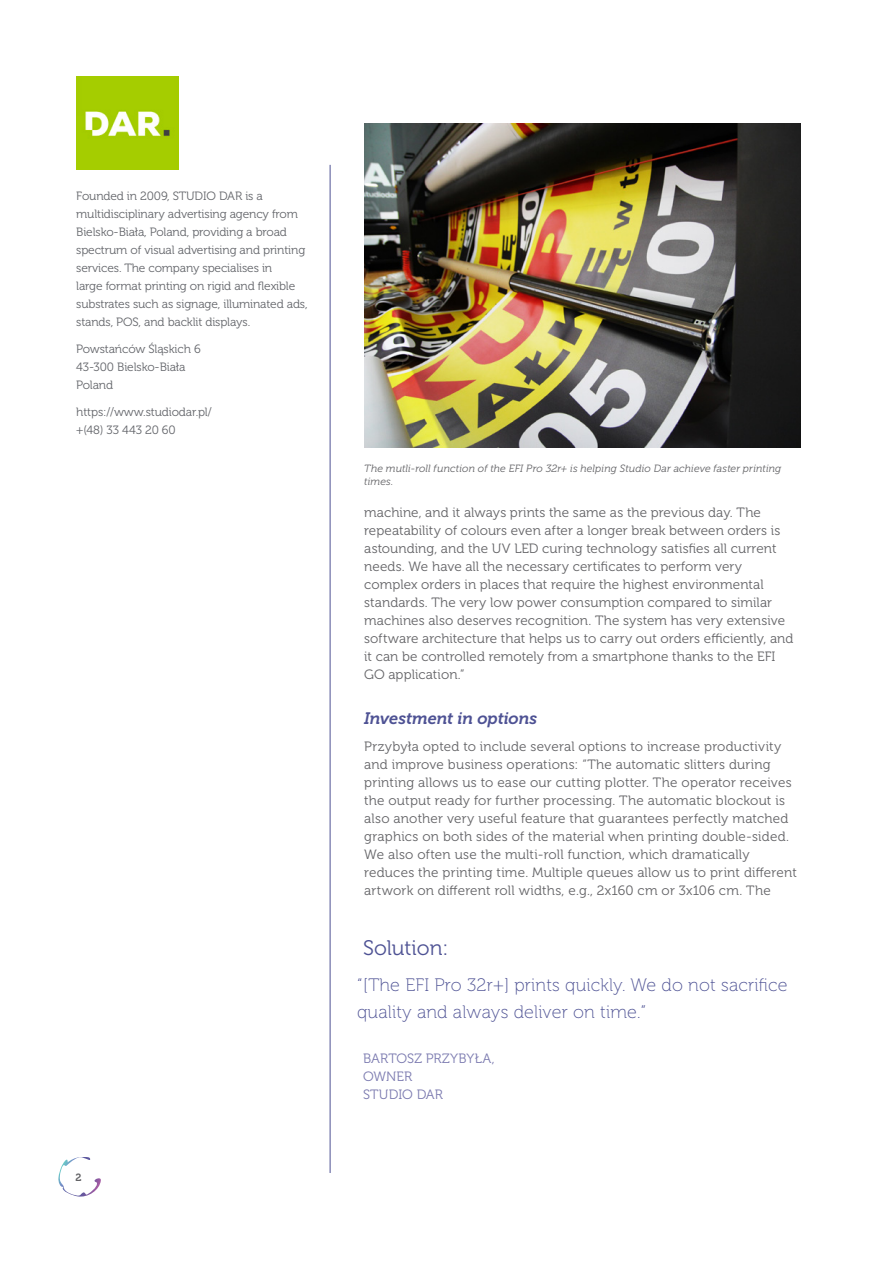
<style>
.page{position:relative;width:893px;height:1263px;background:#fff}
.page>*{position:absolute;margin:0;border:0;box-sizing:border-box;transform-origin:0 0}
.t1{font:21px "Museo 300";color:#4e5294}
.t2{font:18px/27px "Museo 100";letter-spacing:.01em;color:#4e5294}
.t3{font:italic 16.5px "Museo 700";letter-spacing:-.005em;color:#4e5294}
.t4{font:13.5px/18px "Museo 300";letter-spacing:.01em;color:#636366}
.t5{font:13.5px/18px "Museo 300";color:#7a79af}
.t6{font:12px/18px "Museo 300";letter-spacing:-.01em;color:#63656a}
.t7{font:italic 10.5px/13.5px "Museo 300";letter-spacing:.015em;color:#636366}
.t8{font:10.5px "Museo 700";color:#636366}
</style>
<div class="page">
<hr style="left:330px;top:165px;width:1px;height:1008px;background:#4e5294">
<svg style="left:58px;top:1157px;width:43px;height:40px"></svg>
<img style="left:364px;top:123px;width:436px;height:324px">
<img style="left:77px;top:77px;width:102px;height:93px">
<p class="t6" style="left:76px;top:187px;width:233px">Founded in 2009, STUDIO DAR is a multidisciplinary advertising agency from Bielsko-Biała, Poland, providing a broad spectrum of visual advertising and printing services. The company specialises in<br>large format printing on rigid and flexible substrates such as signage, illuminated ads, stands, POS, and backlit displays.</p>
<p class="t6" style="left:76px;top:340px;width:126px">Powstańców Śląskich 6<br>43-300 Bielsko-Biała<br>Poland</p>
<p class="t6" style="left:76px;top:403px;width:137px">https://www.studiodar.pl/ +(48) 33 443 20 60</p>
<p class="t8" style="left:76px;top:1171px;width:8px">2</p>
<p class="t7" style="left:364px;top:461px;width:419px">The mutli-roll function of the EFI Pro 32r+ is helping Studio Dar achieve faster printing times.</p>
<p class="t4" style="left:364px;top:504px;width:431px">machine, and it always prints the same as the previous day. The repeatability of colours even after a longer break between orders is astounding, and the UV LED curing technology satisfies all current needs. We have all the necessary certificates to perform very complex orders in places that require the highest environmental standards. The very low power consumption compared to similar machines also deserves recognition. The system has very extensive software architecture that helps us to carry out orders efficiently, and it can be controlled remotely from a smartphone thanks to the EFI GO application.”</p>
<p class="t3" style="left:364px;top:709px;width:175px">Investment in options</p>
<p class="t4" style="left:364px;top:738px;width:434px">Przybyła opted to include several options to increase productivity and improve business operations: “The automatic slitters during printing allows us to ease our cutting plotter. The operator receives the output ready for further processing. The automatic blockout is also another very useful feature that guarantees perfectly matched graphics on both sides of the material when printing double-sided.<br>We also often use the multi-roll function, which dramatically reduces the printing time. Multiple queues allow us to print different artwork on different roll widths, e.g., 2x160 cm or 3x106 cm. The</p>
<h1 class="t1" style="left:363px;top:936px;width:87px">Solution:</h1>
<h2 class="t2" style="left:357px;top:971px;width:432px">“[The EFI Pro 32r+] prints quickly. We do not sacrifice quality and always deliver on time.”</h2>
<p class="t5" style="left:363px;top:1049px;width:133px">BARTOSZ PRZYBYŁA,<br>OWNER<br>STUDIO DAR</p>
</div>
